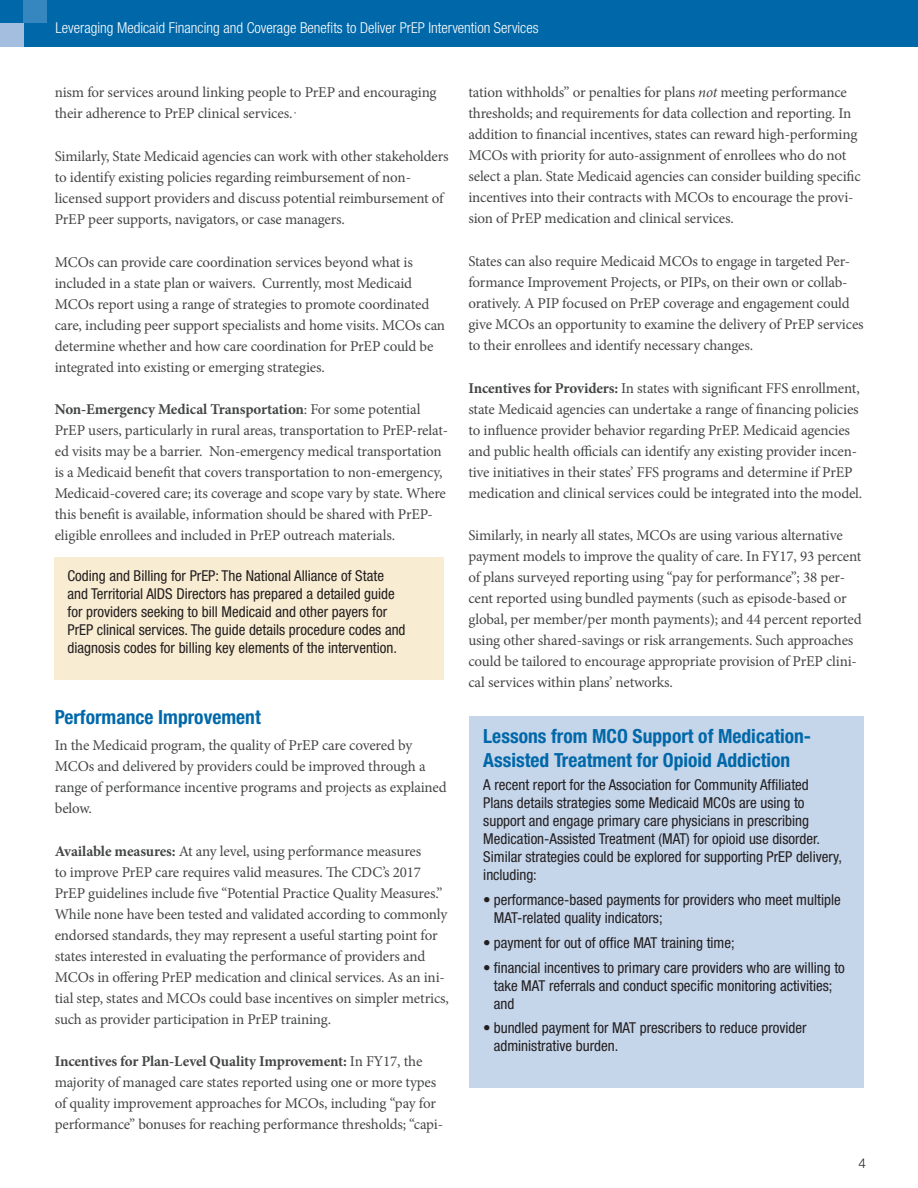
<style>
.page{position:relative;width:918px;height:1188px;background:#fff}
.page>*{position:absolute;margin:0;border:0;box-sizing:border-box;transform-origin:0 0}
.t1{font:700 condensed 19.5px/23.4px "Helvetica Neue LT Std";color:#0068a9}
.t2{font:15px/21px "Minion Pro";letter-spacing:-.01em;color:#454647}
.t3{font:condensed 15px/18px "Helvetica Neue LT Std";color:#231f20}
.t4{font:300 condensed 15px "Helvetica Neue LT Std";color:#fff}
.t5{font:300 13.5px "Helvetica Neue LT Std";color:#231f20}
.s1{font-weight:700}
.s2{font-style:italic}
</style>
<div class="page">
<div style="left:0;top:0;width:918px;height:47px;background:#0068a9"></div>
<div style="left:0;top:23px;width:24px;height:24px;background:#a3bede"></div>
<div style="left:24px;top:0;width:23px;height:23px;background:#3687bf"></div>
<div style="left:54px;top:557px;width:390px;height:122px;background:#f8ecd2"></div>
<div style="left:470px;top:716px;width:394px;height:372px;background:#c5d5ea"></div>
<p class="t4" style="left:56px;top:19px;width:485px">Leveraging Medicaid Financing and Coverage Benefits to Deliver PrEP Intervention Services</p>
<p class="t2" style="left:55px;top:82px;width:383px">nism for services around linking people to PrEP and encouraging their adherence to PrEP clinical services. <sup>,</sup></p>
<p class="t2" style="left:55px;top:146px;width:395px">Similarly, State Medicaid agencies can work with other stakeholders to identify existing policies regarding reimbursement of non&shy;licensed support providers and discuss potential reimbursement of PrEP peer supports, navigators, or case managers.</p>
<p class="t2" style="left:55px;top:251px;width:392px">MCOs can provide care coordination services beyond what is included in a state plan or waivers. Currently, most Medicaid MCOs report using a range of strategies to promote coordinated care, including peer support specialists and home visits. MCOs can determine whether and how care coordination for PrEP could be integrated into existing or emerging strategies.</p>
<p class="t2" style="left:55px;top:399px;width:395px"><span class="s1">Non-Emergency Medical Transportation</span>: For some potential PrEP users, particularly in rural areas, transportation to PrEP-relat&shy;ed visits may be a barrier. Non-emergency medical transportation is a Medicaid benefit that covers transportation to non-emergency, Medicaid-covered care; its coverage and scope vary by state. Where this benefit is available, information should be shared with PrEP&shy;eligible enrollees and included in PrEP outreach materials.</p>
<p class="t3" style="left:68px;top:567px;width:340px">Coding and Billing for PrEP: The National Alliance of State and Territorial AIDS Directors has prepared a detailed guide for providers seeking to bill Medicaid and other payers for PrEP clinical services. The guide details procedure codes and diagnosis codes for billing key elements of the intervention.</p>
<h1 class="t1" style="left:55px;top:705px;width:208px">Performance Improvement</h1>
<p class="t2" style="left:55px;top:735px;width:394px">In the Medicaid program, the quality of PrEP care covered by MCOs and delivered by providers could be improved through a range of performance incentive programs and projects as explained below.</p>
<p class="t2" style="left:55px;top:840px;width:396px"><span class="s1">Available measures:</span> At any level, using performance measures<br>to improve PrEP care requires valid measures. The CDC’s 2017<br>PrEP guidelines include five “Potential Practice Quality Measures.” While none have been tested and validated according to commonly endorsed standards, they may represent a useful starting point for states interested in evaluating the performance of providers and MCOs in offering PrEP medication and clinical services. As an ini&shy;tial step, states and MCOs could base incentives on simpler metrics, such as provider participation in PrEP training.</p>
<p class="t2" style="left:55px;top:1051px;width:390px"><span class="s1">Incentives for Plan-Level Quality Improvement:</span> In FY17, the majority of managed care states reported using one or more types of quality improvement approaches for MCOs, including “pay for performance” bonuses for reaching performance thresholds; “capi-</p>
<p class="t2" style="left:468px;top:82px;width:394px">tation withholds” or penalties for plans <span class="s2">not</span> meeting performance thresholds; and requirements for data collection and reporting. In addition to financial incentives, states can reward high-performing MCOs with priority for auto-assignment of enrollees who do not select a plan. State Medicaid agencies can consider building specific incentives into their contracts with MCOs to encourage the provi&shy;sion of PrEP medication and clinical services.</p>
<p class="t2" style="left:468px;top:251px;width:397px">States can also require Medicaid MCOs to engage in targeted Per&shy;formance Improvement Projects, or PIPs, on their own or collab&shy;oratively. A PIP focused on PrEP coverage and engagement could give MCOs an opportunity to examine the delivery of PrEP services to their enrollees and identify necessary changes.</p>
<p class="t2" style="left:468px;top:377px;width:395px"><span class="s1">Incentives for Providers:</span> In states with significant FFS enrollment, state Medicaid agencies can undertake a range of financing policies to influence provider behavior regarding PrEP. Medicaid agencies and public health officials can identify any existing provider incen&shy;tive initiatives in their states’ FFS programs and determine if PrEP medication and clinical services could be integrated into the model.</p>
<p class="t2" style="left:468px;top:525px;width:395px">Similarly, in nearly all states, MCOs are using various alternative payment models to improve the quality of care. In FY17, 93 percent of plans surveyed reporting using “pay for performance”; 38 per&shy;cent reported using bundled payments (such as episode-based or global, per member/per month payments); and 44 percent reported using other shared-savings or risk arrangements. Such approaches could be tailored to encourage appropriate provision of PrEP clini&shy;cal services within plans’ networks.</p>
<h1 class="t1" style="left:483px;top:725px;width:329px">Lessons from MCO Support of Medication-<br>Assisted Treatment for Opioid Addiction</h1>
<p class="t3" style="left:483px;top:776px;width:360px">A recent report for the Association for Community Affiliated Plans details strategies some Medicaid MCOs are using to support and engage primary care physicians in prescribing Medication-Assisted Treatment (MAT) for opioid use disorder.<br>Similar strategies could be explored for supporting PrEP delivery, including:</p>
<p class="t3" style="left:494px;top:891px;width:348px;text-indent:-10px">• performance-based payments for providers who meet multiple<br>MAT-related quality indicators;</p>
<p class="t3" style="left:483px;top:933px;width:253px">• payment for out of office MAT training time;</p>
<p class="t3" style="left:494px;top:958px;width:353px;text-indent:-10px">• financial incentives to primary care providers who are willing to take MAT referrals and conduct specific monitoring activities; and</p>
<p class="t3" style="left:494px;top:1019px;width:314px;text-indent:-10px">• bundled payment for MAT prescribers to reduce provider administrative burden.</p>
<p class="t5" style="left:858px;top:1155px;width:9px">4</p>
</div>
